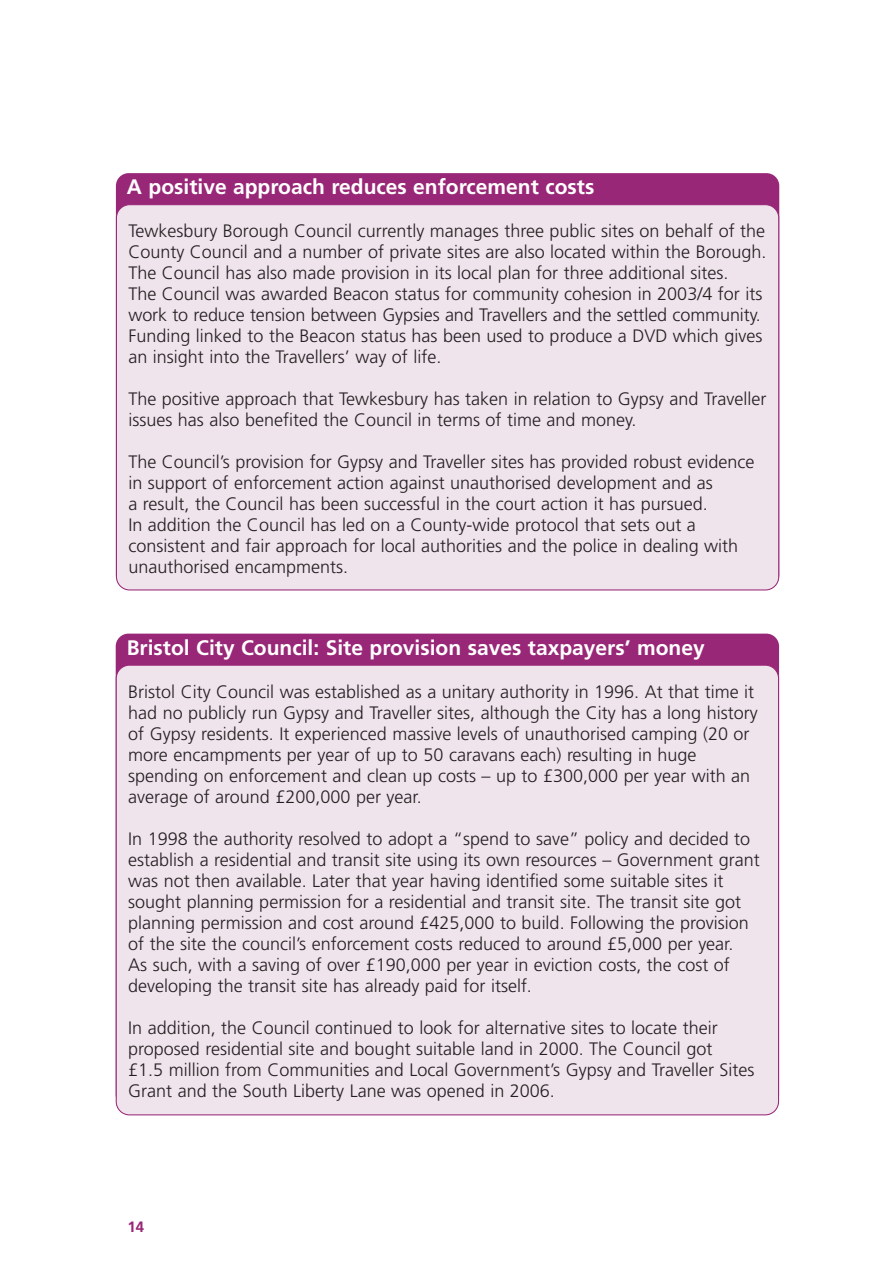
<style>
.page{position:relative;width:893px;height:1263px;background:#fff}
.page>*{position:absolute;margin:0;border:0;box-sizing:border-box;transform-origin:0 0}
.t1{font:700 21px "Frutiger";color:#fff}
.t2{font:300 18px/21px "Frutiger";color:#231f20}
.t3{font:700 15px "Frutiger";color:#992777}
</style>
<div class="page">
<div style="left:116px;top:634px;width:663px;height:473px;background:#992777;border-radius:13px"></div>
<div style="left:116px;top:665px;width:663px;height:450px;background:#efe3ec"></div>
<div style="left:116px;top:173px;width:663px;height:414px;background:#992777;border-radius:13px"></div>
<div style="left:116px;top:205px;width:663px;height:385px;background:#efe3ec"></div>
<p class="t1" style="left:127px;top:179px;width:469px">A positive approach reduces enforcement costs</p>
<p class="t2" style="left:128px;top:222px;width:640px">Tewkesbury Borough Council currently manages three public sites on behalf of the County Council and a number of private sites are also located within the Borough.<br>The Council has also made provision in its local plan for three additional sites.<br>The Council was awarded Beacon status for community cohesion in 2003/4 for its work to reduce tension between Gypsies and Travellers and the settled community.<br>Funding linked to the Beacon status has been used to produce a DVD which gives an insight into the Travellers’ way of life.</p>
<p class="t2" style="left:128px;top:390px;width:639px">The positive approach that Tewkesbury has taken in relation to Gypsy and Traveller issues has also benefited the Council in terms of time and money.</p>
<p class="t2" style="left:128px;top:453px;width:628px">The Council’s provision for Gypsy and Traveller sites has provided robust evidence in support of enforcement action against unauthorised development and as<br>a result, the Council has been successful in the court action it has pursued.<br>In addition the Council has led on a County-wide protocol that sets out a consistent and fair approach for local authorities and the police in dealing with unauthorised encampments.</p>
<p class="t1" style="left:127px;top:639px;width:579px">Bristol City Council: Site provision saves taxpayers’ money</p>
<p class="t2" style="left:128px;top:682px;width:631px">Bristol City Council was established as a unitary authority in 1996. At that time it had no publicly run Gypsy and Traveller sites, although the City has a long history of Gypsy residents. It experienced massive levels of unauthorised camping (20 or more encampments per year of up to 50 caravans each) resulting in huge spending on enforcement and clean up costs – up to £300,000 per year with an average of around £200,000 per year.</p>
<p class="t2" style="left:128px;top:829px;width:633px">In 1998 the authority resolved to adopt a “spend to save” policy and decided to establish a residential and transit site using its own resources – Government grant was not then available. Later that year having identified some suitable sites it sought planning permission for a residential and transit site. The transit site got planning permission and cost around £425,000 to build. Following the provision of the site the council’s enforcement costs reduced to around £5,000 per year.<br>As such, with a saving of over £190,000 per year in eviction costs, the cost of developing the transit site has already paid for itself.</p>
<p class="t2" style="left:128px;top:1018px;width:628px">In addition, the Council continued to look for alternative sites to locate their proposed residential site and bought suitable land in 2000. The Council got<br>£1.5 million from Communities and Local Government’s Gypsy and Traveller Sites Grant and the South Liberty Lane was opened in 2006.</p>
<p class="t3" style="left:128px;top:1220px;width:18px">14</p>
</div>
